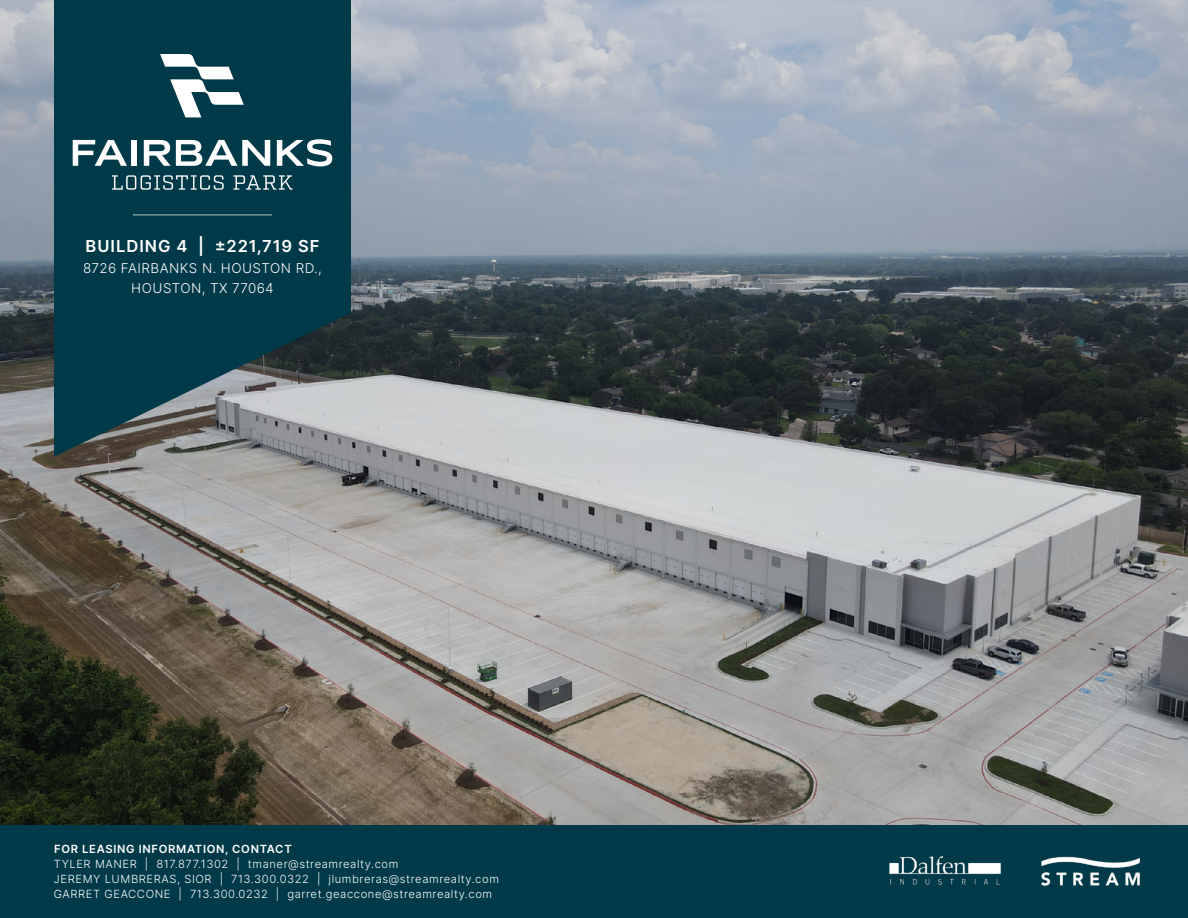
<style>
.page{position:relative;width:1188px;height:918px;background:#fff}
.page>*{position:absolute;margin:0;border:0;box-sizing:border-box;transform-origin:0 0}
.t1{font:600 16.5px "Inter";letter-spacing:.06em;color:#fff}
.t2{font:300 13.5px/20.2px "Inter";letter-spacing:.035em;color:#fff;text-align:center}
.t3{font:300 11.25px/15px "Inter";letter-spacing:.05em;color:#fff}
.t4{font:600 11.25px "Inter";letter-spacing:.06em;color:#fff}
</style>
<div class="page">
<div style="left:0;top:824px;width:1188px;height:94px;background:#003a49"></div>
<img style="left:1041px;top:856px;width:100px;height:30px">
<img style="left:889px;top:856px;width:112px;height:29px">
<img style="left:0;top:0;width:1188px;height:824px">
<svg style="left:54px;top:0;width:297px;height:457px;background:#164652"></svg>
<svg style="left:160px;top:54px;width:84px;height:63px"></svg>
<svg style="left:73px;top:140px;width:54px;height:26px"></svg>
<div style="left:132px;top:140px;width:5px;height:26px;background:#fff"></div>
<svg style="left:144px;top:140px;width:126px;height:26px"></svg>
<svg style="left:277px;top:139px;width:55px;height:27px"></svg>
<svg style="left:112px;top:175px;width:112px;height:15px;background:#416c77"></svg>
<svg style="left:233px;top:175px;width:60px;height:15px"></svg>
<hr style="left:133px;top:214px;width:139px;height:1px;background:#9abaae">
<h1 class="t1" style="left:86px;top:234px;width:235px">BUILDING 4 | ±221,719 SF</h1>
<p class="t2" style="left:83px;top:257px;width:240px">8726 FAIRBANKS N. HOUSTON RD.,<br>HOUSTON, TX 77064</p>
<p class="t4" style="left:54px;top:841px;width:239px">FOR LEASING INFORMATION, CONTACT</p>
<p class="t3" style="left:54px;top:856px;width:446px">TYLER MANER | 817.877.1302 | tmaner@streamrealty.com<br>JEREMY LUMBRERAS, SIOR | 713.300.0322 | jlumbreras@streamrealty.com<br>GARRET GEACCONE | 713.300.0232 | garret.geaccone@streamrealty.com</p>
</div>
